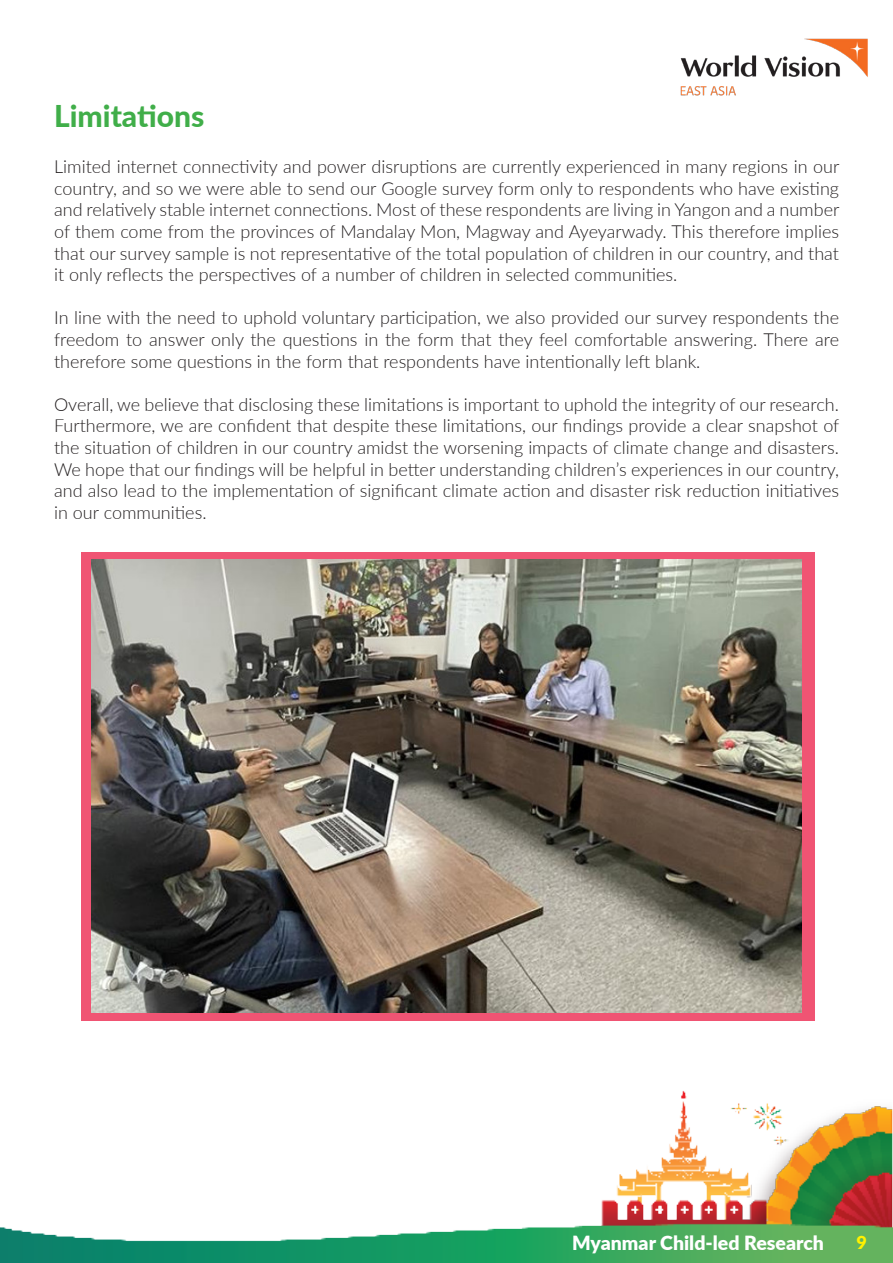
<style>
.page{position:relative;width:893px;height:1263px;background:#fff}
.page>*{position:absolute;margin:0;border:0;box-sizing:border-box;transform-origin:0 0}
.t1{font:800 30px "Lato";color:#40ae49}
.t2{font:900 19.5px "Lato";color:#fff}
.t3{font:300 18px/21.6px "Lato";color:#231f20;text-align:justify}
.t4{font:900 18px "Lato";color:#fff101}
</style>
<div class="page">
<img style="left:0;top:1090px;width:893px;height:173px">
<div style="left:81px;top:552px;width:733px;height:469px;background:#f05473"></div>
<img style="left:91px;top:560px;width:711px;height:452px">
<img style="left:680px;top:38px;width:188px;height:58px">
<p class="t1" style="left:54px;top:94px;width:152px">Limitations</p>
<p class="t3" style="left:54px;top:155px;width:787px">Limited internet connectivity and power disruptions are currently experienced in many regions in our country, and so we were able to send our Google survey form only to respondents who have existing and relatively stable internet connections. Most of these respondents are living in Yangon and a number of them come from the provinces of Mandalay Mon, Magway and Ayeyarwady. This therefore implies that our survey sample is not representative of the total population of children in our country, and that it only reflects the perspectives of a number of children in selected communities.</p>
<p class="t3" style="left:54px;top:306px;width:786px">In line with the need to uphold voluntary participation, we also provided our survey respondents the freedom to answer only the questions in the form that they feel comfortable answering. There are therefore some questions in the form that respondents have intentionally left blank.</p>
<p class="t3" style="left:54px;top:393px;width:787px">Overall, we believe that disclosing these limitations is important to uphold the integrity of our research.<br>Furthermore, we are confident that despite these limitations, our findings provide a clear snapshot of the situation of children in our country amidst the worsening impacts of climate change and disasters.<br>We hope that our findings will be helpful in better understanding children’s experiences in our country, and also lead to the implementation of significant climate action and disaster risk reduction initiatives in our communities.</p>
<p class="t2" style="left:572px;top:1228px;width:253px">Myanmar Child-led Research</p>
<p class="t4" style="left:856px;top:1229px;width:12px">9</p>
</div>
